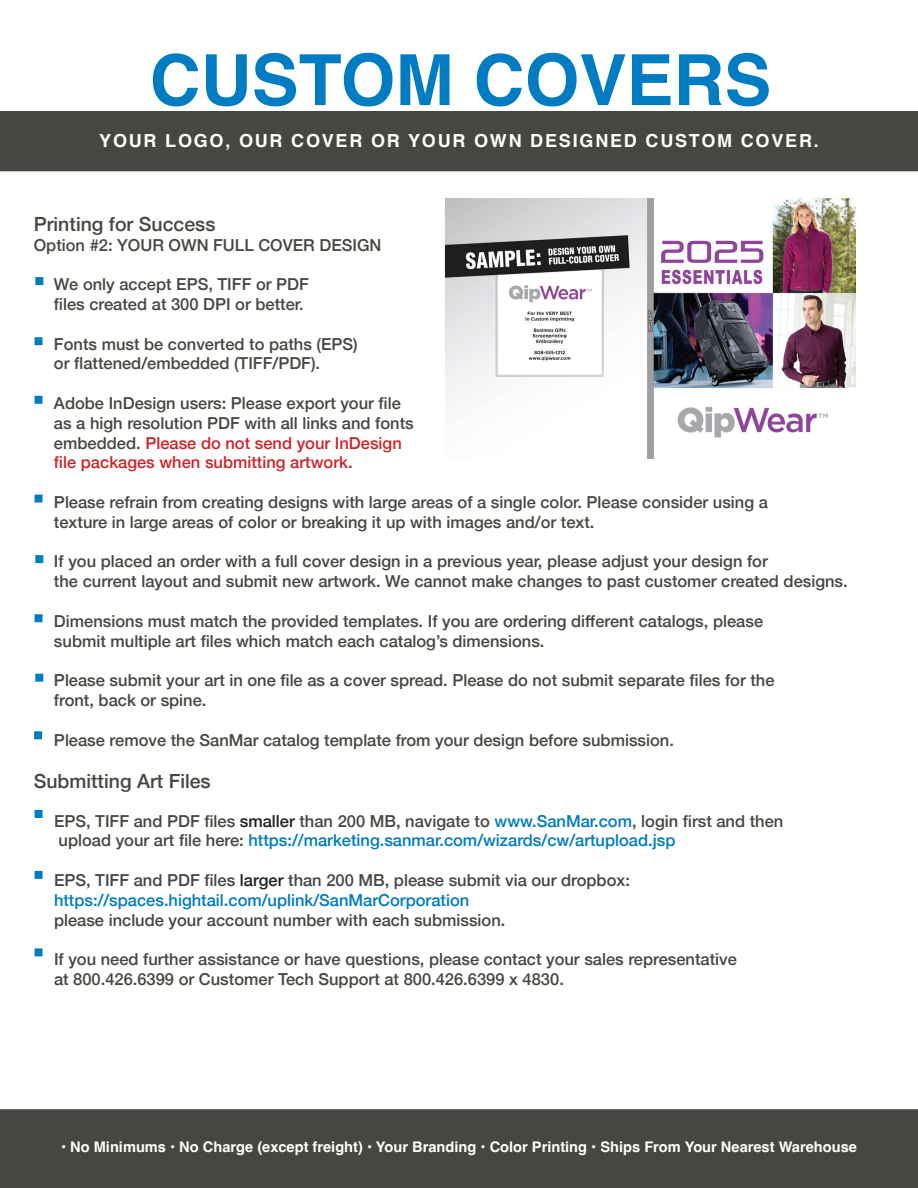
<style>
.page{position:relative;width:918px;height:1188px;background:#fff}
.page>*{position:absolute;margin:0;border:0;box-sizing:border-box;transform-origin:0 0}
.t1{font:700 70.5px "Helvetica";color:#007cc2}
.t2{font:500 19.5px "Helvetica Neue";color:#474741}
.t3{font:700 18px "Helvetica";letter-spacing:.1em;color:#fff}
.t4{font:500 16.5px/19.8px "Helvetica Neue";color:#474741}
.t5{font:700 14.7px "Helvetica";color:#fff}
.s1{color:#d1232a}
.s2{color:#231f20}
.s3{color:#007cc2}
</style>
<div class="page">
<div style="left:1px;top:112px;width:916px;height:59px;background:#474741"></div>
<div style="left:0;top:111px;width:918px;height:60px;border:2px solid #474741"></div>
<div style="left:0;top:1109px;width:918px;height:79px;background:#474741"></div>
<svg style="left:35px;top:337px;width:8px;height:8px"></svg>
<div style="left:35px;top:277px;width:8px;height:8px;background:#007cc2;border:2px solid #007cc2"></div>
<svg style="left:35px;top:810px;width:8px;height:8px"></svg>
<svg style="left:35px;top:674px;width:8px;height:8px"></svg>
<svg style="left:35px;top:614px;width:8px;height:8px"></svg>
<svg style="left:35px;top:555px;width:8px;height:8px"></svg>
<svg style="left:35px;top:495px;width:8px;height:8px"></svg>
<svg style="left:35px;top:396px;width:8px;height:8px"></svg>
<svg style="left:35px;top:948px;width:8px;height:8px"></svg>
<svg style="left:35px;top:871px;width:8px;height:8px"></svg>
<svg style="left:34px;top:731px;width:8px;height:8px"></svg>
<img style="left:444px;top:199px;width:411px;height:259px">
<h1 class="t1" style="left:150px;top:37px;width:623px">CUSTOM COVERS</h1>
<p class="t3" style="left:99px;top:130px;width:721px">YOUR LOGO, OUR COVER OR YOUR OWN DESIGNED CUSTOM COVER.</p>
<p class="t2" style="left:34px;top:208px;width:183px">Printing for Success</p>
<p class="t4" style="left:34px;top:234px;width:349px">Option #2: YOUR OWN FULL COVER DESIGN</p>
<p class="t4" style="left:54px;top:273px;width:256px">We only accept EPS, TIFF or PDF files created at 300 DPI or better.</p>
<p class="t4" style="left:54px;top:333px;width:305px">Fonts must be converted to paths (EPS) or flattened/embedded (TIFF/PDF).</p>
<p class="t4" style="left:54px;top:392px;width:361px">Adobe InDesign users: Please export your file as a high resolution PDF with all links and fonts embedded. <span class="s1">Please do not send your InDesign file packages when submitting artwork.</span></p>
<p class="t4" style="left:54px;top:491px;width:715px">Please refrain from creating designs with large areas of a single color. Please consider using a texture in large areas of color or breaking it up with images and/or text.</p>
<p class="t4" style="left:54px;top:550px;width:795px">If you placed an order with a full cover design in a previous year, please adjust your design for<br>the current layout and submit new artwork. We cannot make changes to past customer created designs.</p>
<p class="t4" style="left:54px;top:610px;width:711px">Dimensions must match the provided templates. If you are ordering different catalogs, please submit multiple art files which match each catalog’s dimensions.</p>
<p class="t4" style="left:54px;top:669px;width:722px">Please submit your art in one file as a cover spread. Please do not submit separate files for the front, back or spine.</p>
<p class="t4" style="left:54px;top:729px;width:621px">Please remove the SanMar catalog template from your design before submission.</p>
<p class="t2" style="left:34px;top:765px;width:178px">Submitting Art Files</p>
<p class="t4" style="left:54px;top:810px;width:731px">EPS, TIFF and PDF files <span class="s2">smaller</span> than 200 MB, navigate to <span class="s3">www.SanMar.com</span>, login first and then upload your art file here: <span class="s3">https://marketing.sanmar.com/wizards/cw/artupload.jsp</span></p>
<p class="t4" style="left:54px;top:869px;width:577px">EPS, TIFF and PDF files <span class="s2">larger</span> than 200 MB, please submit via our dropbox: <span class="s3">https://spaces.hightail.com/uplink/SanMarCorporation</span></p>
<p class="t4" style="left:54px;top:909px;width:453px">please include your account number with each submission.</p>
<p class="t4" style="left:54px;top:948px;width:684px">If you need further assistance or have questions, please contact your sales representative at 800.426.6399 or Customer Tech Support at 800.426.6399 x 4830.</p>
<p class="t5" style="left:61px;top:1138px;width:797px">• No Minimums • No Charge (except freight) • Your Branding • Color Printing • Ships From Your Nearest Warehouse</p>
</div>
